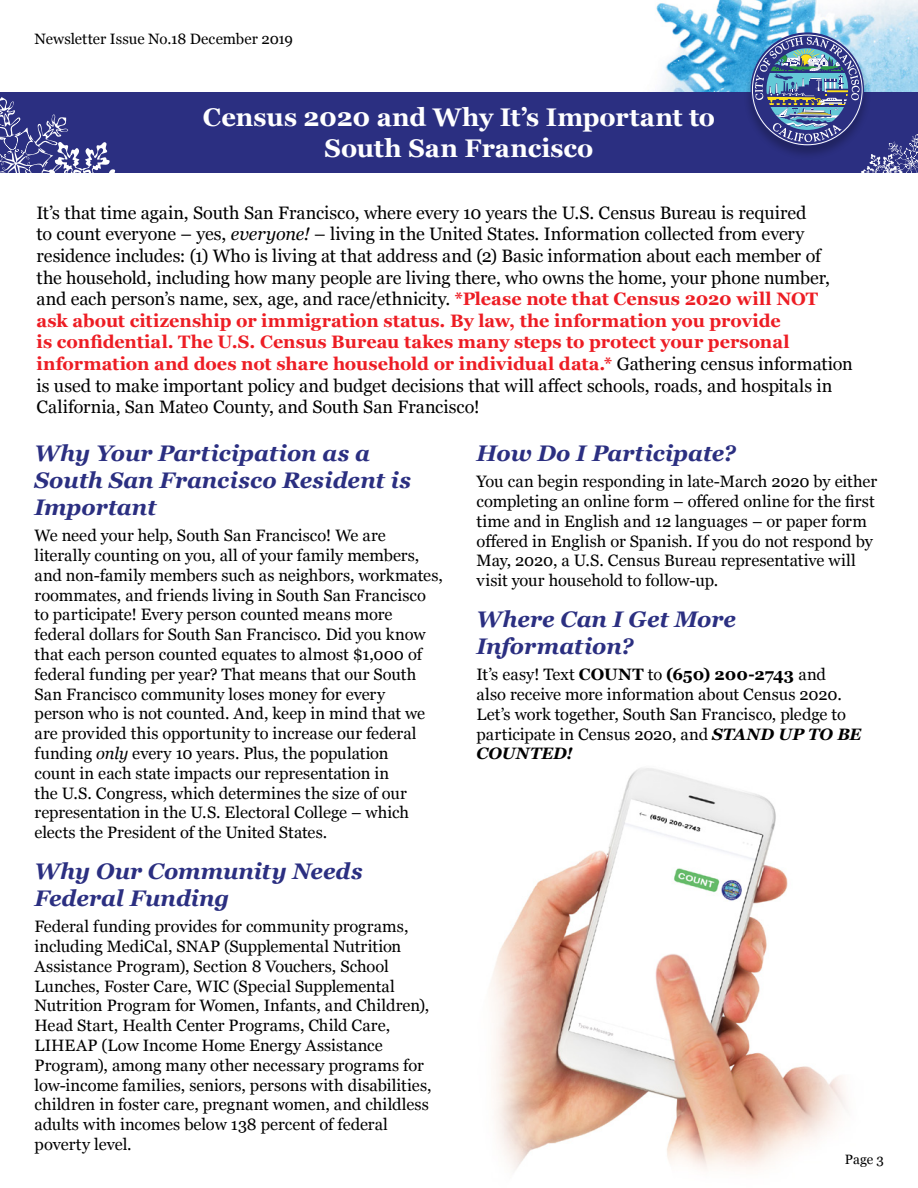
<style>
.page{position:relative;width:918px;height:1188px;background:#fff}
.page>*{position:absolute;margin:0;border:0;box-sizing:border-box;transform-origin:0 0}
.t1{font:700 25.5px/30.6px "Georgia";color:#fff;text-align:center}
.t2{font:italic 700 22.5px/27px "Georgia";letter-spacing:-.005em;color:#2b2f81}
.t3{font:18px/21.6px "Georgia";letter-spacing:-.005em;color:#000}
.t4{font:16.5px/19.8px "Georgia";color:#000}
.t5{font:15px "Georgia";letter-spacing:-.005em;color:#000}
.t6{font:13.5px "Georgia";color:#000}
.s1{font-style:italic}
.s2{font-weight:700;color:#ed1d24}
.s3{font-weight:700}
.s4{font-weight:700;font-style:italic}
</style>
<div class="page">
<img style="left:491px;top:768px;width:355px;height:403px">
<img style="left:656px;top:0;width:262px;height:92px">
<div style="left:0;top:92px;width:918px;height:81px;background:#2b2f81"></div>
<div style="left:743px;top:32px;width:128px;height:128px;background:#000;opacity:.25"></div>
<svg style="left:0;top:97px;width:116px;height:76px"></svg>
<svg style="left:751px;top:32px;width:167px;height:141px"></svg>
<p class="t5" style="left:35px;top:28px;width:260px">Newsletter Issue No.18 December 2019</p>
<h1 class="t1" style="left:203px;top:101px;width:514px">Census 2020 and Why It’s Important to<br>South San Francisco</h1>
<p class="t3" style="left:37px;top:201px;width:818px">It’s that time again, South San Francisco, where every 10 years the U.S. Census Bureau is required<br>to count everyone – yes, <span class="s1">everyone!</span> – living in the United States. Information collected from every residence includes: (1) Who is living at that address and (2) Basic information about each member of<br>the household, including how many people are living there, who owns the home, your phone number, and each person’s name, sex, age, and race/ethnicity. <span class="s2">*Please note that Census 2020 will NOT ask about citizenship or immigration status. By law, the information you provide<br>is confidential. The U.S. Census Bureau takes many steps to protect your personal information and does not share household or individual data.*</span> Gathering census information is used to make important policy and budget decisions that will affect schools, roads, and hospitals in California, San Mateo County, and South San Francisco!</p>
<h2 class="t2" style="left:35px;top:438px;width:378px">Why Your Participation as a<br>South San Francisco Resident is<br>Important</h2>
<p class="t4" style="left:35px;top:525px;width:410px">We need your help, South San Francisco! We are literally counting on you, all of your family members, and non-family members such as neighbors, workmates, roommates, and friends living in South San Francisco to participate! Every person counted means more federal dollars for South San Francisco. Did you know that each person counted equates to almost $1,000 of federal funding per year? That means that our South San Francisco community loses money for every<br>person who is not counted. And, keep in mind that we are provided this opportunity to increase our federal funding <span class="s1">only</span> every 10 years. Plus, the population<br>count in each state impacts our representation in<br>the U.S. Congress, which determines the size of our representation in the U.S. Electoral College – which elects the President of the United States.</p>
<h2 class="t2" style="left:35px;top:856px;width:330px">Why Our Community Needs<br>Federal Funding</h2>
<p class="t4" style="left:35px;top:916px;width:398px">Federal funding provides for community programs, including MediCal, SNAP (Supplemental Nutrition Assistance Program), Section 8 Vouchers, School Lunches, Foster Care, WIC (Special Supplemental Nutrition Program for Women, Infants, and Children), Head Start, Health Center Programs, Child Care, LIHEAP (Low Income Home Energy Assistance Program), among many other necessary programs for low-income families, seniors, persons with disabilities, children in foster care, pregnant women, and childless adults with incomes below 138 percent of federal poverty level.</p>
<h2 class="t2" style="left:477px;top:438px;width:261px">How Do I Participate?</h2>
<p class="t4" style="left:477px;top:471px;width:402px">You can begin responding in late-March 2020 by either completing an online form – offered online for the first time and in English and 12 languages – or paper form offered in English or Spanish. If you do not respond by May, 2020, a U.S. Census Bureau representative will visit your household to follow-up.</p>
<h2 class="t2" style="left:477px;top:604px;width:261px">Where Can I Get More<br>Information?</h2>
<p class="t4" style="left:477px;top:664px;width:386px">It’s easy! Text <span class="s3">COUNT</span> to <span class="s3">(650) 200-2743</span> and<br>also receive more information about Census 2020.<br>Let’s work together, South San Francisco, pledge to participate in Census 2020, and <span class="s4">STAND UP TO BE COUNTED!</span></p>
<p class="t6" style="left:845px;top:1150px;width:41px">Page 3</p>
</div>
